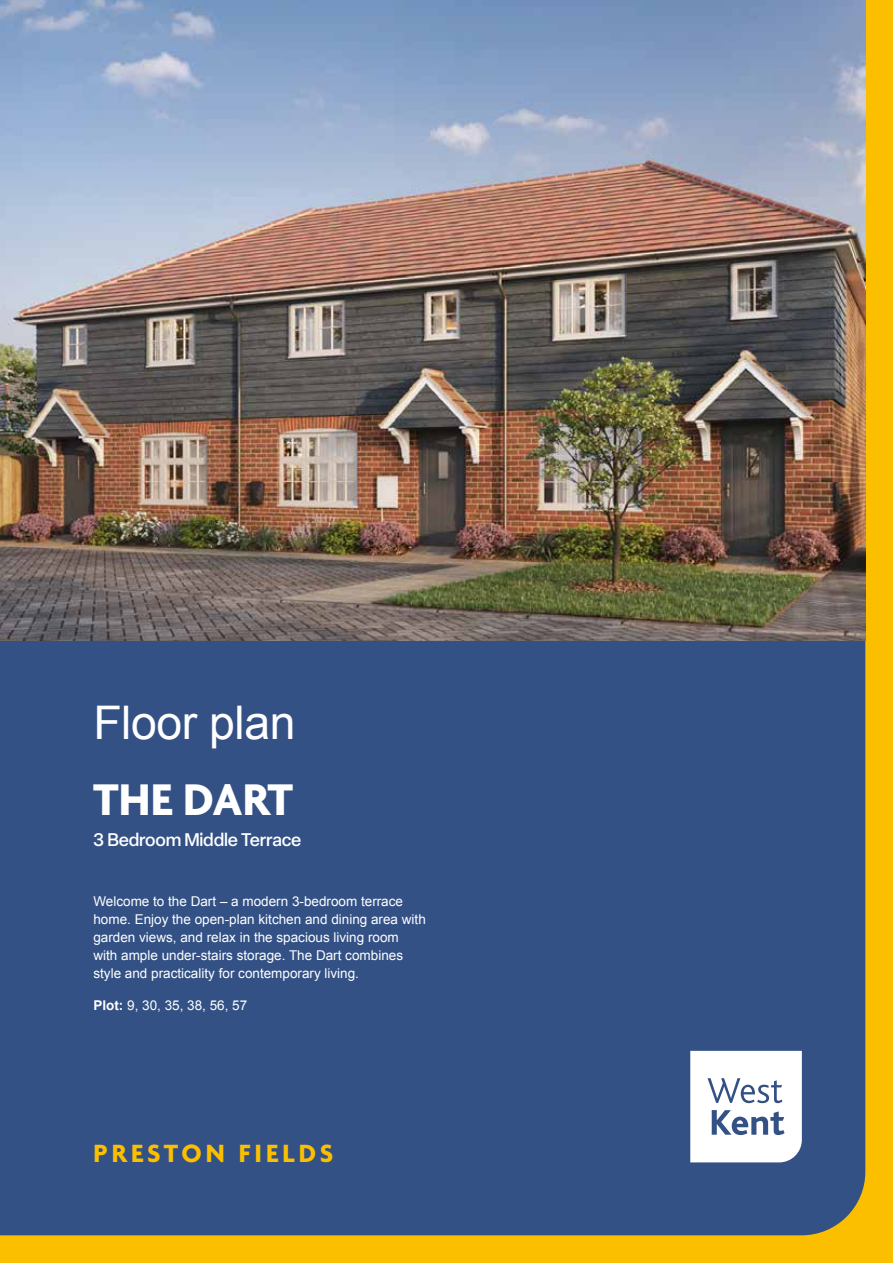
<style>
.page{position:relative;width:893px;height:1263px;background:#fcbf00}
.page>*{position:absolute;margin:0;border:0;box-sizing:border-box;transform-origin:0 0}
.t1{font:700 48px "Agenda";color:#fff}
.t2{font:46.35px "Arial";letter-spacing:-.01em;color:#fff}
.t3{font:700 27px "Agenda";letter-spacing:.15em;color:#fcbf00}
.t4{font:500 18px "Elza";letter-spacing:-.01em;color:#fff}
.t5{font:13.5px/18px "Arial";color:#fff}
.s1{font-weight:700}
</style>
<div class="page">
<div style="left:0;top:640px;width:865px;height:595px;background:#335185"></div>
<img style="left:0;top:0;width:865px;height:640px">
<svg style="left:690px;top:1051px;width:112px;height:111px;background:#e6e9f0"></svg>
<h2 class="t2" style="left:93px;top:692px;width:203px">Floor plan</h2>
<h1 class="t1" style="left:93px;top:770px;width:201px">THE DART</h1>
<h3 class="t4" style="left:93px;top:827px;width:210px">3 Bedroom Middle Terrace</h3>
<p class="t5" style="left:93px;top:892px;width:334px">Welcome to the Dart – a modern 3-bedroom terrace home. Enjoy the open-plan kitchen and dining area with garden views, and relax in the spacious living room with ample under-stairs storage. The Dart combines style and practicality for contemporary living.</p>
<p class="t5" style="left:93px;top:997px;width:155px"><span class="s1">Plot:</span> 9, 30, 35, 38, 56, 57</p>
<h3 class="t3" style="left:93px;top:1137px;width:241px">PRESTON FIELDS</h3>
</div>
